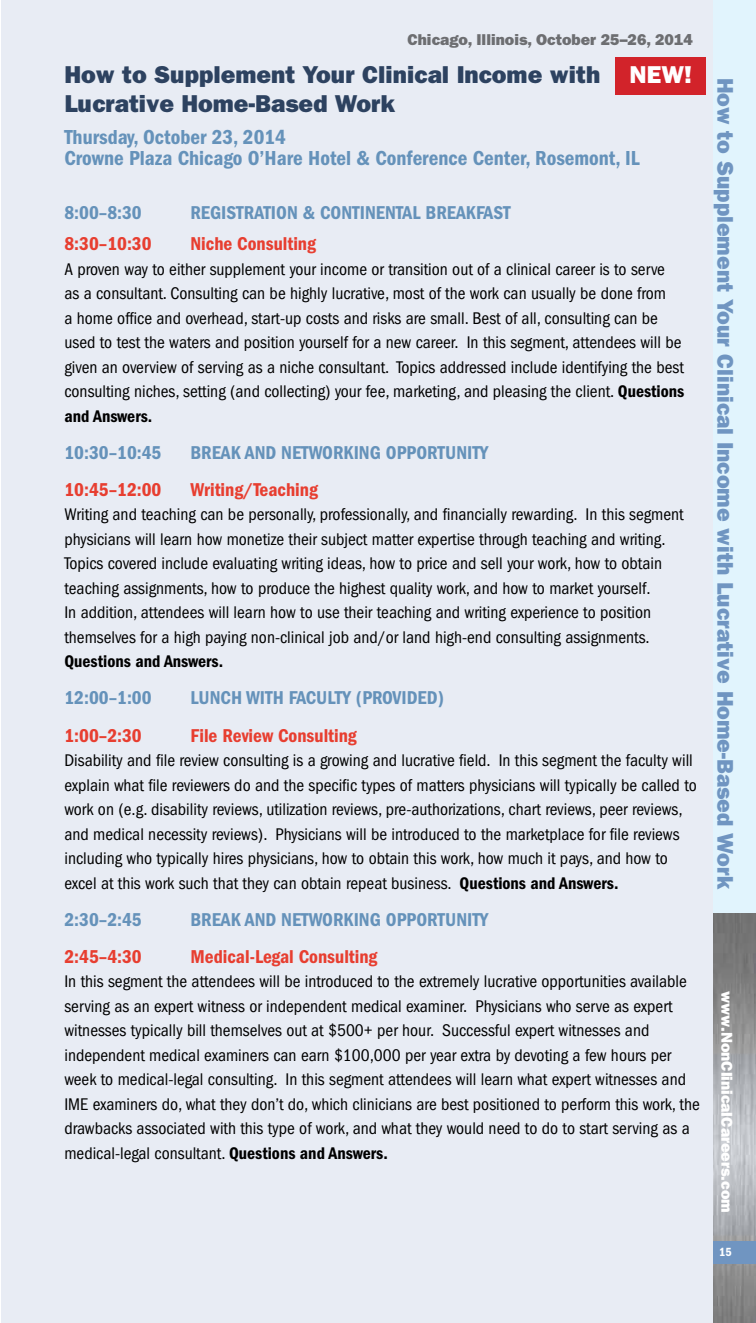
<style>
.page{position:relative;width:756px;height:1323px;background:#fff}
.page>*{position:absolute;margin:0;border:0;box-sizing:border-box;transform-origin:0 0}
.t1{font:800 24.5px/29.4px "Franklin Gothic";color:#2d4260}
.t2{font:800 22.75px "Franklin Gothic";color:#7095c1}
.t3{font:600 condensed 21px/21px "Franklin Gothic";color:#6592ba}
.t4{font:600 condensed 19.25px "Franklin Gothic";color:#6592ba}
.t5{font:600 condensed 19.25px "Franklin Gothic";color:#e73e30}
.t6{font:condensed 17.5px/24.5px "Franklin Gothic";color:#000}
.t7{font:600 condensed 17.5px "Franklin Gothic";color:#000}
.t8{font:800 15.75px "Franklin Gothic";color:#6d6e71}
.t9{font:800 15.75px "Franklin Gothic";color:#fff}
.t10{font:600 condensed 12.25px "Franklin Gothic";color:#fff}
.s1{color:#fff}
.s2{font-weight:600}
</style>
<div class="page">
<div style="left:1px;top:0;width:755px;height:1323px;background:#e8ecf4"></div>
<div style="left:714px;top:0;width:42px;height:1323px;background:#e1f4fd"></div>
<img style="left:714px;top:914px;width:42px;height:409px">
<div style="left:714px;top:1241px;width:42px;height:23px;background:#7095c1"></div>
<div style="left:615px;top:57px;width:90px;height:37px;background:#d2232a"></div>
<p class="t8" style="left:610px;top:29px;width:38px">0 1</p>
<p class="t8" style="left:684px;top:29px;width:11px">2</p>
<p class="t8" style="left:407px;top:30px;width:287px">Chicago, Illinois, October 25–26, 2014</p>
<h1 class="t1" style="left:64px;top:60px;width:629px">How to Supplement Your Clinical Income with <span class="s1">NEW!<br></span>Lucrative Home-Based Work</h1>
<p class="t3" style="left:64px;top:126px;width:577px">Thursday, October 23, 2014<br>Crowne Plaza Chicago O’Hare Hotel &amp; Conference Center, Rosemont, IL</p>
<p class="t4" style="left:64px;top:202px;width:79px">8:00–8:30</p>
<p class="t4" style="left:190px;top:202px;width:322px">REGISTRATION &amp; CONTINENTAL BREAKFAST</p>
<p class="t5" style="left:64px;top:233px;width:89px">8:30–10:30</p>
<p class="t5" style="left:190px;top:233px;width:127px">Niche Consulting</p>
<p class="t6" style="left:64px;top:257px;width:621px">A proven way to either supplement your income or transition out of a clinical career is to serve<br>as a consultant. Consulting can be highly lucrative, most of the work can usually be done from<br>a home office and overhead, start-up costs and risks are small. Best of all, consulting can be used to test the waters and position yourself for a new career. In this segment, attendees will be given an overview of serving as a niche consultant. Topics addressed include identifying the best consulting niches, setting (and collecting) your fee, marketing, and pleasing the client. <span class="s2">Questions and Answers.</span></p>
<p class="t4" style="left:64px;top:441px;width:99px">10:30–10:45</p>
<p class="t4" style="left:190px;top:441px;width:300px">BREAK AND NETWORKING OPPORTUNITY</p>
<p class="t5" style="left:64px;top:478px;width:99px">10:45–12:00</p>
<p class="t5" style="left:190px;top:478px;width:129px">Writing/Teaching</p>
<p class="t6" style="left:64px;top:502px;width:621px">Writing and teaching can be personally, professionally, and financially rewarding. In this segment physicians will learn how monetize their subject matter expertise through teaching and writing.<br>Topics covered include evaluating writing ideas, how to price and sell your work, how to obtain teaching assignments, how to produce the highest quality work, and how to market yourself.<br>In addition, attendees will learn how to use their teaching and writing experience to position themselves for a high paying non-clinical job and/or land high-end consulting assignments.</p>
<p class="t7" style="left:64px;top:652px;width:160px">Questions and Answers.</p>
<p class="t4" style="left:64px;top:687px;width:89px">12:00–1:00</p>
<p class="t4" style="left:190px;top:687px;width:255px">LUNCH WITH FACULTY (PROVIDED)</p>
<p class="t5" style="left:64px;top:724px;width:79px">1:00–2:30</p>
<p class="t5" style="left:190px;top:724px;width:168px">File Review Consulting</p>
<p class="t6" style="left:64px;top:748px;width:634px">Disability and file review consulting is a growing and lucrative field. In this segment the faculty will explain what file reviewers do and the specific types of matters physicians will typically be called to work on (e.g. disability reviews, utilization reviews, pre-authorizations, chart reviews, peer reviews, and medical necessity reviews). Physicians will be introduced to the marketplace for file reviews including who typically hires physicians, how to obtain this work, how much it pays, and how to excel at this work such that they can obtain repeat business. <span class="s2">Questions and Answers.</span></p>
<p class="t4" style="left:64px;top:908px;width:79px">2:30–2:45</p>
<p class="t4" style="left:190px;top:908px;width:300px">BREAK AND NETWORKING OPPORTUNITY</p>
<p class="t5" style="left:64px;top:945px;width:79px">2:45–4:30</p>
<p class="t5" style="left:190px;top:945px;width:189px">Medical-Legal Consulting</p>
<p class="t6" style="left:64px;top:969px;width:637px">In this segment the attendees will be introduced to the extremely lucrative opportunities available serving as an expert witness or independent medical examiner. Physicians who serve as expert witnesses typically bill themselves out at $500+ per hour. Successful expert witnesses and independent medical examiners can earn $100,000 per year extra by devoting a few hours per week to medical-legal consulting. In this segment attendees will learn what expert witnesses and IME examiners do, what they don’t do, which clinicians are best positioned to perform this work, the drawbacks associated with this type of work, and what they would need to do to start serving as a medical-legal consultant. <span class="s2">Questions and Answers.</span></p>
<h2 class="t2" style="left:739px;top:78px;width:813px;rotate:90deg">How to Supplement Your Clinical Income with Lucrative Home-Based Work</h2>
<p class="t9" style="left:736px;top:991px;width:223px;rotate:90deg">www.NonClinicalCareers.com</p>
<p class="t10" style="left:719px;top:1245px;width:14px">15</p>
</div>
